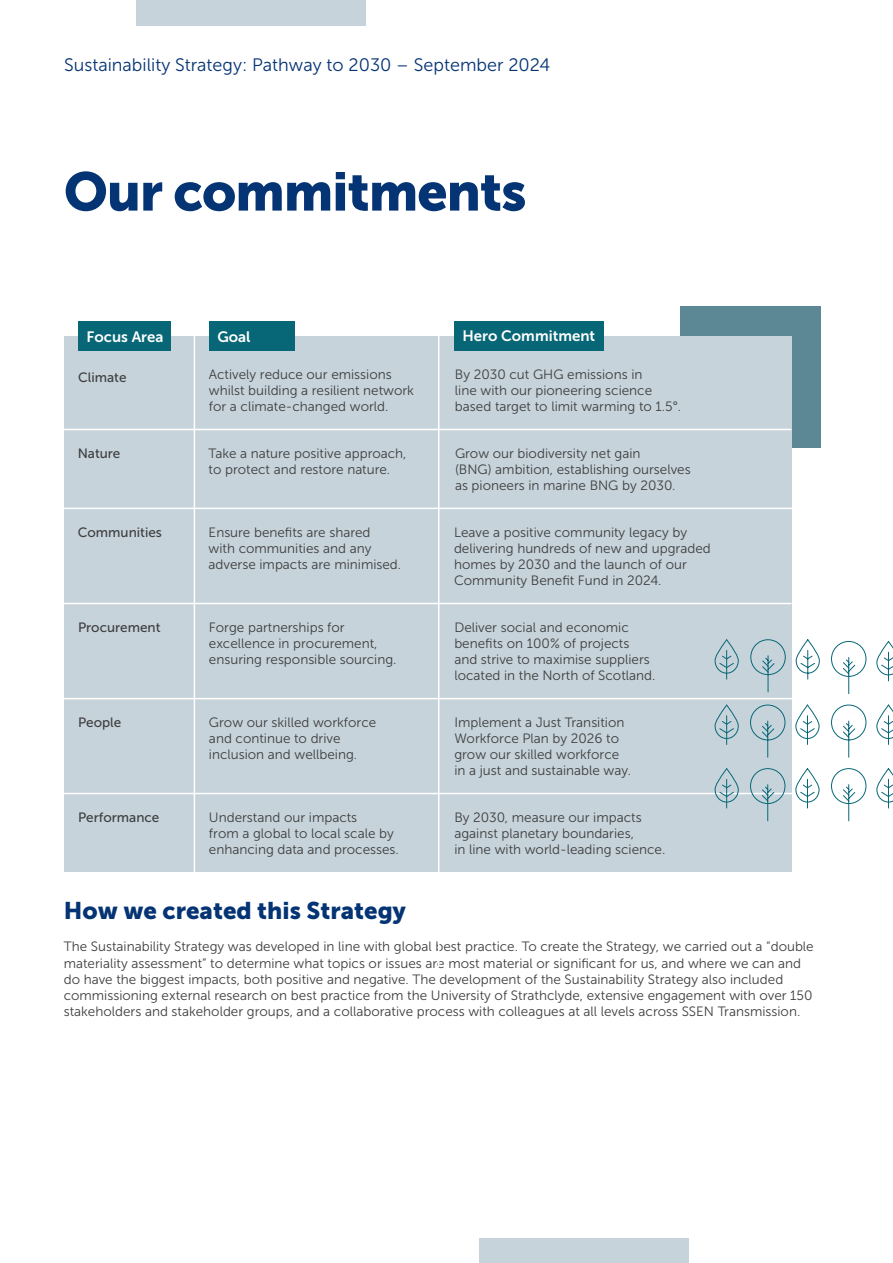
<style>
.page{position:relative;width:893px;height:1263px;background:#fff}
.page>*{position:absolute;margin:0;border:0;box-sizing:border-box;transform-origin:0 0}
.Page_Title{font:54px "Museo Sans 900";letter-spacing:-.02em;color:#053474}
.Body_Text{font:24px "Museo Sans 900";color:#053474}
.t1{font:18px "Museo Sans 300";color:#053474}
.Head_2{font:15px "Museo Sans 700";color:#fff}
.Body_Text-2{font:13.5px/16.2px "Museo Sans 300";color:#3e3e3f}
.Body_Text-3{font:13.5px "Museo Sans 500";color:#3e3e3f}
</style>
<div class="page">
<div style="left:681px;top:306px;width:140px;height:142px;background:#5c8896"></div>
<div style="left:64px;top:336px;width:727px;height:536px;background:#c6d3da"></div>
<div style="left:78px;top:322px;width:93px;height:29px;background:#086777"></div>
<div style="left:209px;top:322px;width:86px;height:29px;background:#086777"></div>
<div style="left:454px;top:321px;width:149px;height:30px;background:#086777"></div>
<hr style="left:194px;top:251px;width:1px;height:636px;background:#fff">
<hr style="left:438px;top:336px;width:1px;height:631px;background:#fff">
<hr style="left:0;top:508px;width:800px;height:1px;background:#fff">
<hr style="left:58px;top:603px;width:733px;height:1px;background:#fff">
<hr style="left:62px;top:698px;width:733px;height:1px;background:#fff">
<hr style="left:62px;top:793px;width:733px;height:1px;background:#fff">
<hr style="left:0;top:429px;width:791px;height:1px;background:#fff">
<svg style="left:831px;top:641px;width:62px;height:53px"></svg>
<svg style="left:750px;top:639px;width:70px;height:54px"></svg>
<svg style="left:714px;top:639px;width:25px;height:40px"></svg>
<svg style="left:714px;top:704px;width:25px;height:40px"></svg>
<svg style="left:714px;top:768px;width:25px;height:40px"></svg>
<svg style="left:750px;top:704px;width:70px;height:54px"></svg>
<svg style="left:831px;top:704px;width:62px;height:54px"></svg>
<svg style="left:750px;top:768px;width:70px;height:53px"></svg>
<svg style="left:831px;top:768px;width:62px;height:53px"></svg>
<div style="left:136px;top:0;width:230px;height:25px;background:#c6d3da"></div>
<div style="left:479px;top:1238px;width:209px;height:25px;background:#c6d3da"></div>
<p class="t1" style="left:64px;top:55px;width:488px">Sustainability Strategy: Pathway to 2030 – September 2024</p>
<p class="Page_Title" style="left:64px;top:161px;width:464px">Our commitments</p>
<p class="Head_2" style="left:87px;top:328px;width:78px">Focus Area</p>
<p class="Head_2" style="left:217px;top:328px;width:35px">Goal</p>
<p class="Head_2" style="left:462px;top:328px;width:134px">Hero Commitment</p>
<p class="Body_Text-3" style="left:78px;top:370px;width:50px">Climate</p>
<p class="Body_Text-2" style="left:209px;top:366px;width:184px">Actively reduce our emissions</p>
<p class="Body_Text-2" style="left:209px;top:382px;width:207px">whilst building a resilient network</p>
<p class="Body_Text-2" style="left:209px;top:399px;width:181px">for a climate-changed world.</p>
<p class="Body_Text-2" style="left:455px;top:366px;width:189px">By 2030 cut GHG emissions in</p>
<p class="Body_Text-2" style="left:455px;top:382px;width:199px">line with our pioneering science</p>
<p class="Body_Text-2" style="left:455px;top:398px;width:228px">based target to limit warming to 1.5°.</p>
<p class="Body_Text-3" style="left:78px;top:446px;width:44px">Nature</p>
<p class="Body_Text-2" style="left:209px;top:445px;width:199px">Take a nature positive approach, to protect and restore nature.</p>
<p class="Body_Text-2" style="left:455px;top:445px;width:187px">Grow our biodiversity net gain</p>
<p class="Body_Text-2" style="left:455px;top:461px;width:237px">(BNG) ambition, establishing ourselves as pioneers in marine BNG by 2030.</p>
<p class="Body_Text-3" style="left:78px;top:525px;width:86px">Communities</p>
<p class="Body_Text-2" style="left:209px;top:524px;width:163px">Ensure benefits are shared</p>
<p class="Body_Text-2" style="left:209px;top:540px;width:194px">with communities and any adverse impacts are minimised.</p>
<p class="Body_Text-3" style="left:78px;top:620px;width:84px">Procurement</p>
<p class="Body_Text-2" style="left:209px;top:619px;width:137px">Forge partnerships for</p>
<p class="Body_Text-2" style="left:209px;top:635px;width:189px">excellence in procurement, ensuring responsible sourcing.</p>
<p class="Body_Text-3" style="left:78px;top:715px;width:45px">People</p>
<p class="Body_Text-2" style="left:209px;top:714px;width:169px">Grow our skilled workforce</p>
<p class="Body_Text-2" style="left:209px;top:730px;width:133px">and continue to drive</p>
<p class="Body_Text-2" style="left:209px;top:746px;width:150px">inclusion and wellbeing.</p>
<p class="Body_Text-3" style="left:78px;top:810px;width:83px">Performance</p>
<p class="Body_Text-2" style="left:209px;top:809px;width:150px">Understand our impacts</p>
<p class="Body_Text-2" style="left:209px;top:825px;width:191px">from a global to local scale by enhancing data and processes.</p>
<p class="Body_Text-2" style="left:454px;top:524px;width:235px">Leave a positive community legacy by</p>
<p class="Body_Text-2" style="left:454px;top:540px;width:258px">delivering hundreds of new and upgraded</p>
<p class="Body_Text-2" style="left:454px;top:556px;width:234px">homes by 2030 and the launch of our</p>
<p class="Body_Text-2" style="left:454px;top:573px;width:209px">Community Benefit Fund in 2024.</p>
<p class="Body_Text-2" style="left:454px;top:619px;width:176px">Deliver social and economic</p>
<p class="Body_Text-2" style="left:454px;top:635px;width:177px">benefits on 100% of projects</p>
<p class="Body_Text-2" style="left:454px;top:651px;width:197px">and strive to maximise suppliers</p>
<p class="Body_Text-2" style="left:454px;top:668px;width:203px">located in the North of Scotland.</p>
<p class="Body_Text-2" style="left:454px;top:714px;width:172px">Implement a Just Transition</p>
<p class="Body_Text-2" style="left:454px;top:730px;width:166px">Workforce Plan by 2026 to</p>
<p class="Body_Text-2" style="left:454px;top:746px;width:166px">grow our skilled workforce</p>
<p class="Body_Text-2" style="left:454px;top:763px;width:178px">in a just and sustainable way.</p>
<p class="Body_Text-2" style="left:454px;top:809px;width:189px">By 2030, measure our impacts</p>
<p class="Body_Text-2" style="left:454px;top:825px;width:181px">against planetary boundaries,</p>
<p class="Body_Text-2" style="left:454px;top:841px;width:212px">in line with world-leading science.</p>
<p class="Body_Text" style="left:64px;top:897px;width:344px">How we created this Strategy</p>
<p class="Body_Text-2" style="left:64px;top:939px;width:751px">The Sustainability Strategy was developed in line with global best practice. To create the Strategy, we carried out a “double materiality assessment” to determine what topics or issues are most material or significant for us, and where we can and do have the biggest impacts, both positive and negative. The development of the Sustainability Strategy also included commissioning external research on best practice from the University of Strathclyde, extensive engagement with over 150 stakeholders and stakeholder groups, and a collaborative process with colleagues at all levels across SSEN Transmission.</p>
</div>
